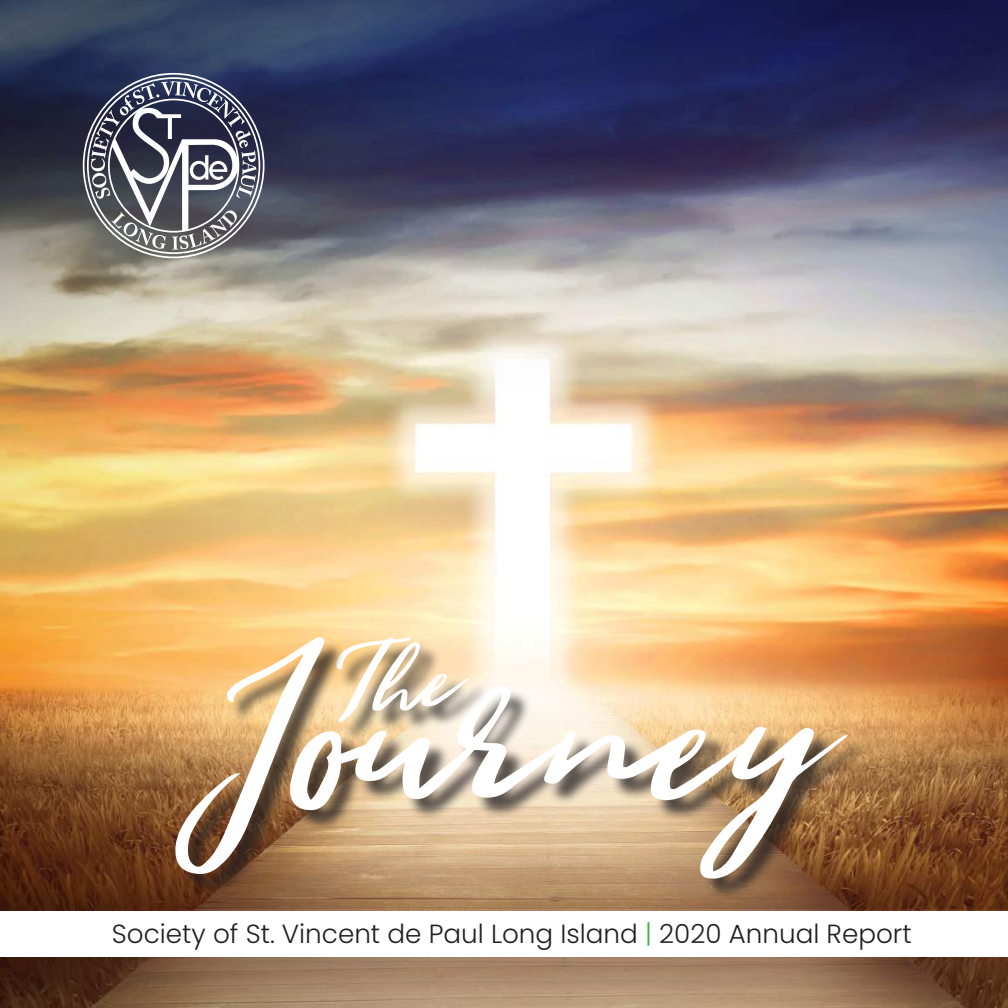
<style>
.page{position:relative;width:1008px;height:1008px;background:#fff}
.page>*{position:absolute;margin:0;border:0;box-sizing:border-box;transform-origin:0 0}
.t1{font:170.28px "Wild Youth";color:#fff}
.t2{font:78.4px "Wild Youth";color:#fff}
.t3{font:300 26.25px "Poppins";color:#231f20}
.s1{color:#40ae49}
</style>
<div class="page">
<img style="left:0;top:0;width:1008px;height:1008px">
<svg style="left:83px;top:73px;width:182px;height:185px"></svg>
<div style="left:293px;top:689px;width:575px;height:211px;background:#231f20;opacity:.75"></div>
<div style="left:339px;top:641px;width:151px;height:102px;background:#231f20;opacity:.75"></div>
<div style="left:0;top:911px;width:1008px;height:46px;background:#fff"></div>
<div style="left:178px;top:641px;width:167px;height:255px;background:#231f20;opacity:.75"></div>
<h1 class="t1" style="left:175px;top:630px;width:110px">J</h1>
<h2 class="t2" style="left:336px;top:620px;width:119px">The</h2>
<h1 class="t1" style="left:283px;top:612px;width:527px">ourney</h1>
<p class="t3" style="left:112px;top:919px;width:801px">Society of St. Vincent de Paul Long Island <span class="s1">|</span> 2020 Annual Report</p>
</div>
